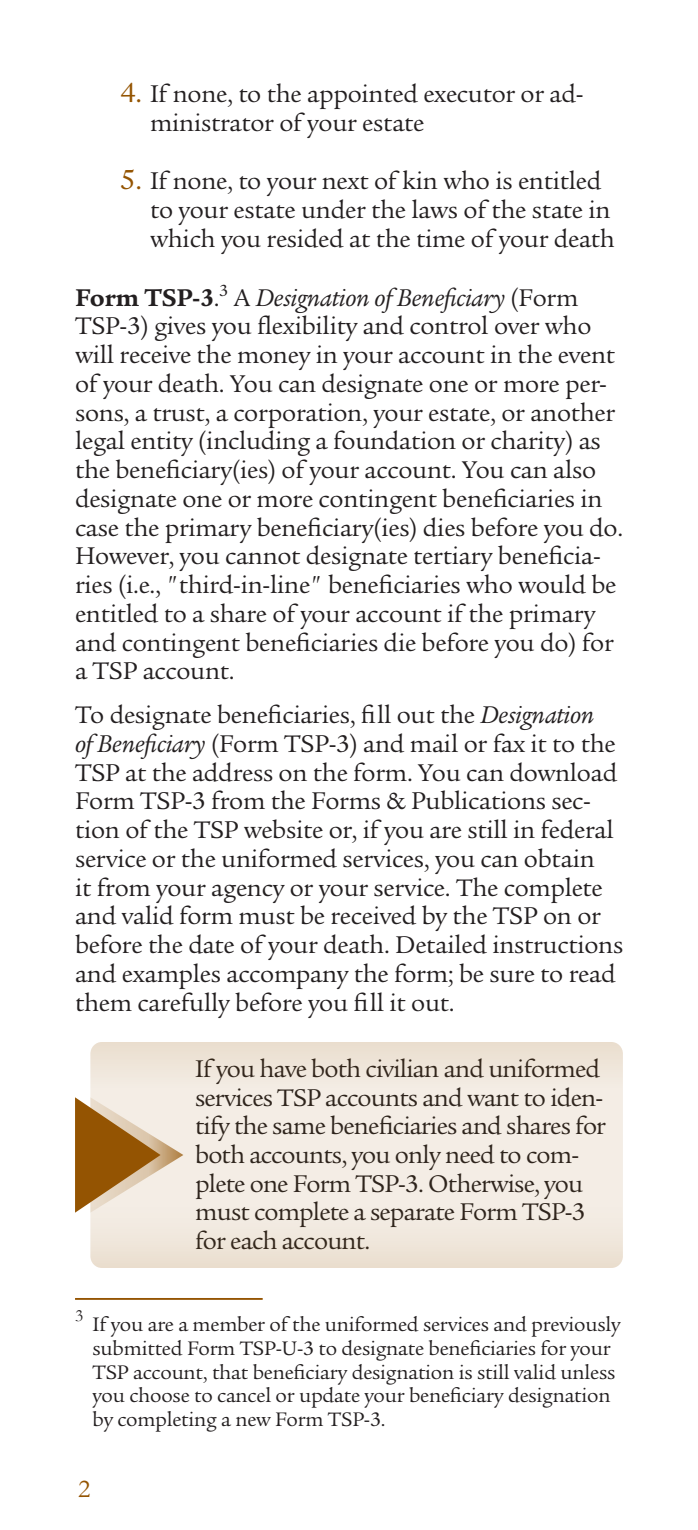
<style>
.page{position:relative;width:698px;height:1530px;background:#fff}
.page>*{position:absolute;margin:0;border:0;box-sizing:border-box;transform-origin:0 0}
.t1{font:26.25px/28.8px "Legacy Serif Std";letter-spacing:-.01em;color:#231f20}
.t2{font:26.25px/28.8px "Legacy Serif Std";letter-spacing:-.03em;color:#231f20}
.t3{font:26.25px "Garamond";color:#945402}
.t4{font:21.25px/23.8px "Legacy Serif Std";letter-spacing:-.01em;color:#231f20}
.t5{font:17.5px "Garamond";color:#231f20}
.s1{font-size:30px;color:#945402}
.s2{font-weight:700}
.s3{font-style:italic}
</style>
<div class="page">
<svg style="left:90px;top:1042px;width:532px;height:226px;background:#f1e9df"></svg>
<svg style="left:75px;top:1097px;width:108px;height:116px;background:#c9a980"></svg>
<hr style="left:75px;top:1298px;width:187px;height:2px;background:#945402">
<p class="t1" style="left:150px;top:80px;width:435px;text-indent:-30px"><span class="s1">4.</span> If none, to the appointed executor or ad&shy;ministrator of your estate</p>
<p class="t1" style="left:150px;top:167px;width:466px;text-indent:-30px"><span class="s1">5.</span> If none, to your next of kin who is entitled to your estate under the laws of the state in which you resided at the time of your death</p>
<p class="t1" style="left:75px;top:283px;width:549px"><span class="s2">Form TSP-3</span>.<sup>3</sup> A <span class="s3">Designation of Beneficiary</span> (Form TSP-3) gives you flexibility and control over who will receive the money in your account in the event of your death. You can designate one or more per&shy;sons, a trust, a corporation, your estate, or another legal entity (including a foundation or charity) as the beneficiary(ies) of your account. You can also designate one or more contingent beneficiaries in case the primary beneficiary(ies) dies before you do.<br>However, you cannot designate tertiary beneficia&shy;ries (i.e., "third-in-line" beneficiaries who would be entitled to a share of your account if the primary and contingent beneficiaries die before you do) for a TSP account.</p>
<p class="t1" style="left:75px;top:701px;width:549px">To designate beneficiaries, fill out the <span class="s3">Designation<br>of Beneficiary</span> (Form TSP-3) and mail or fax it to the TSP at the address on the form. You can download Form TSP-3 from the Forms &amp; Publications sec&shy;tion of the TSP website or, if you are still in federal service or the uniformed services, you can obtain<br>it from your agency or your service. The complete and valid form must be received by the TSP on or before the date of your death. Detailed instructions and examples accompany the form; be sure to read them carefully before you fill it out.</p>
<p class="t2" style="left:195px;top:1054px;width:412px">If you have both civilian and uniformed services TSP accounts and want to iden&shy;tify the same beneficiaries and shares for both accounts, you only need to com&shy;plete one Form TSP-3. Otherwise, you must complete a separate Form TSP-3 for each account.</p>
<p class="t5" style="left:75px;top:1305px;width:10px">3</p>
<p class="t4" style="left:92px;top:1313px;width:529px">If you are a member of the uniformed services and previously submitted Form TSP-U-3 to designate beneficiaries for your TSP account, that beneficiary designation is still valid unless you choose to cancel or update your beneficiary designation by completing a new Form TSP-3.</p>
<p class="t3" style="left:78px;top:1473px;width:14px">2</p>
</div>
